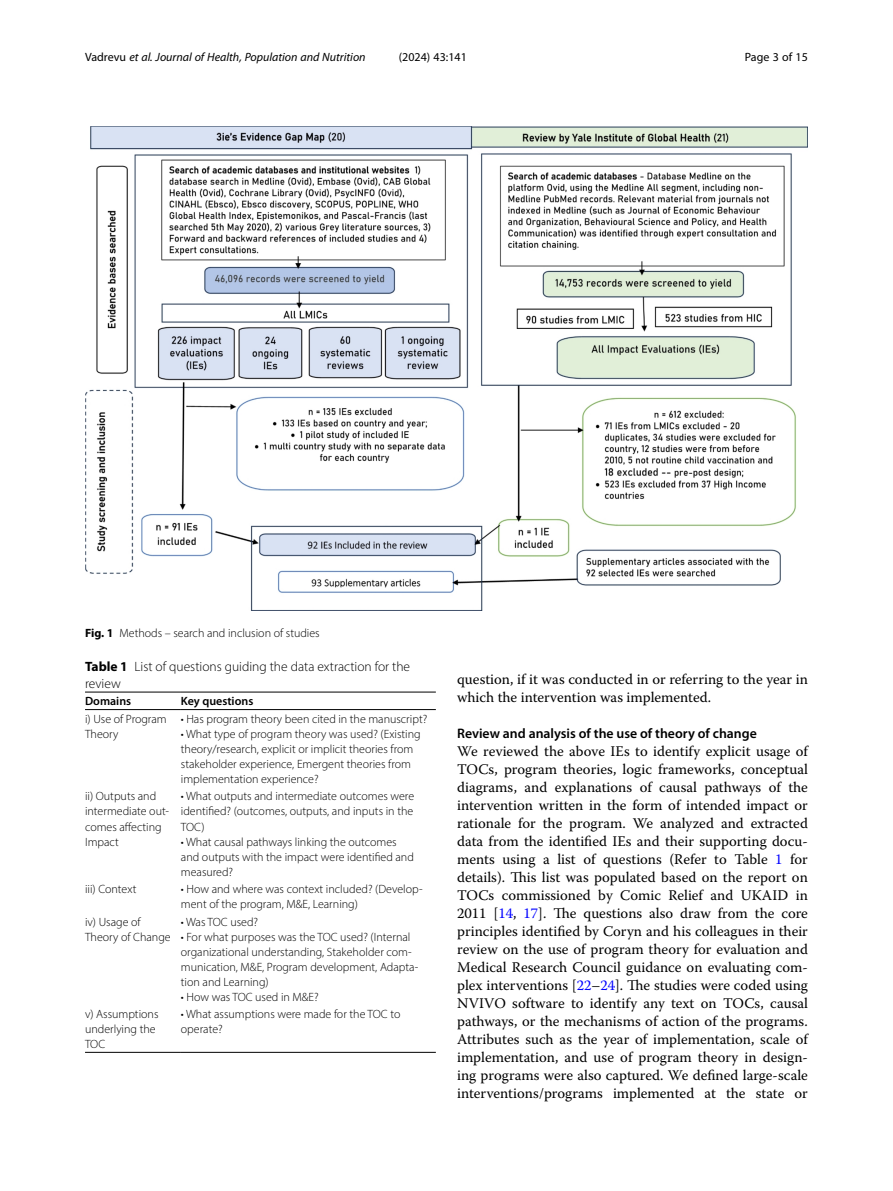
<style>
.page{position:relative;width:893px;height:1191px;background:#fff}
.page>*{position:absolute;margin:0;border:0;box-sizing:border-box;transform-origin:0 0}
.Body_Text{font:14.7px/18px "Warnock Pro";color:#000}
.Head_2{font:600 13.8px "Myriad Pro";color:#000}
.Table_Caption{font:300 13.5px/16.5px "Myriad Pro";color:#000}
.Table_Body{font:300 12px/15px "Myriad Pro";color:#000}
.t1{font:italic 12px "Myriad Pro";color:#000}
.Figure_Caption{font:300 12px "Myriad Pro";color:#000}
.t2{font:12px "Myriad Pro";color:#000}
.Table_Head{font:600 12px "Myriad Pro";color:#000}
.s1{font-style:normal}
.s2{font-weight:700}
.s3{color:#00f}
</style>
<div class="page">
<hr style="left:85px;top:709px;width:96px;height:1px;background:#000">
<hr style="left:181px;top:692px;width:255px;height:1px;background:#000">
<hr style="left:181px;top:709px;width:255px;height:1px;background:#000">
<hr style="left:85px;top:1052px;width:96px;height:1px;background:#000">
<hr style="left:181px;top:1052px;width:255px;height:1px;background:#000">
<hr style="left:85px;top:692px;width:96px;height:1px;background:#000">
<img style="left:85px;top:126px;width:723px;height:484px">
<p class="t1" style="left:85px;top:50px;width:282px"><span class="s1">Vadrevu</span> et al. Journal of Health, Population and Nutrition</p>
<p class="t2" style="left:399px;top:50px;width:70px">(2024) 43:141</p>
<p class="t2" style="left:745px;top:50px;width:65px">Page 3 of 15</p>
<p class="Figure_Caption" style="left:85px;top:626px;width:236px"><span class="s2">Fig. 1</span> Methods – search and inclusion of studies</p>
<p class="Table_Caption" style="left:85px;top:658px;width:327px"><span class="s2">Table 1</span> List of questions guiding the data extraction for the review</p>
<p class="Table_Head" style="left:85px;top:693px;width:48px">Domains</p>
<p class="Table_Head" style="left:181px;top:693px;width:74px">Key questions</p>
<p class="Table_Body" style="left:85px;top:711px;width:83px">i) Use of Program<br>Theory</p>
<p class="Table_Body" style="left:181px;top:711px;width:248px">• Has program theory been cited in the manuscript?</p>
<p class="Table_Body" style="left:181px;top:726px;width:241px">• What type of program theory was used? (Existing theory/research, explicit or implicit theories from stakeholder experience, Emergent theories from implementation experience?</p>
<p class="Table_Body" style="left:85px;top:789px;width:86px">ii) Outputs and intermediate out&shy;comes affecting<br>Impact</p>
<p class="Table_Body" style="left:181px;top:789px;width:235px;text-align:justify">• What outputs and intermediate outcomes were identified? (outcomes, outputs, and inputs in the TOC)</p>
<p class="Table_Body" style="left:181px;top:834px;width:235px">• What causal pathways linking the outcomes and outputs with the impact were identified and measured?</p>
<p class="Table_Body" style="left:85px;top:881px;width:53px">iii) Context</p>
<p class="Table_Body" style="left:181px;top:881px;width:243px">• How and where was context included? (Develop&shy;ment of the program, M&amp;E, Learning)</p>
<p class="Table_Body" style="left:85px;top:914px;width:87px">iv) Usage of<br>Theory of Change</p>
<p class="Table_Body" style="left:181px;top:914px;width:79px">• Was TOC used?</p>
<p class="Table_Body" style="left:181px;top:929px;width:239px">• For what purposes was the TOC used? (Internal organizational understanding, Stakeholder com&shy;munication, M&amp;E, Program development, Adapta&shy;tion and Learning)</p>
<p class="Table_Body" style="left:181px;top:989px;width:139px">• How was TOC used in M&amp;E?</p>
<p class="Table_Body" style="left:85px;top:1006px;width:75px">v) Assumptions underlying the<br>TOC</p>
<p class="Table_Body" style="left:181px;top:1006px;width:221px">• What assumptions were made for the TOC to operate?</p>
<p class="Body_Text" style="left:457px;top:670px;width:352px">question, if it was conducted in or referring to the year in which the intervention was implemented.</p>
<p class="Head_2" style="left:457px;top:725px;width:301px">Review and analysis of the use of theory of change</p>
<p class="Body_Text" style="left:457px;top:742px;width:352px;text-align:justify">We reviewed the above IEs to identify explicit usage of TOCs, program theories, logic frameworks, conceptual diagrams, and explanations of causal pathways of the intervention written in the form of intended impact or rationale for the program. We analyzed and extracted data from the identified IEs and their supporting docu&shy;ments using a list of questions (Refer to Table <span class="s3">1</span> for details). This list was populated based on the report on TOCs commissioned by Comic Relief and UKAID in 2011 [<span class="s3">14</span>, <span class="s3">17</span>]. The questions also draw from the core principles identified by Coryn and his colleagues in their review on the use of program theory for evaluation and Medical Research Council guidance on evaluating com&shy;plex interventions [<span class="s3">22</span>–<span class="s3">24</span>]. The studies were coded using NVIVO software to identify any text on TOCs, causal pathways, or the mechanisms of action of the programs.<br>Attributes such as the year of implementation, scale of implementation, and use of program theory in design&shy;ing programs were also captured. We defined large-scale interventions/programs implemented at the state or</p>
</div>
